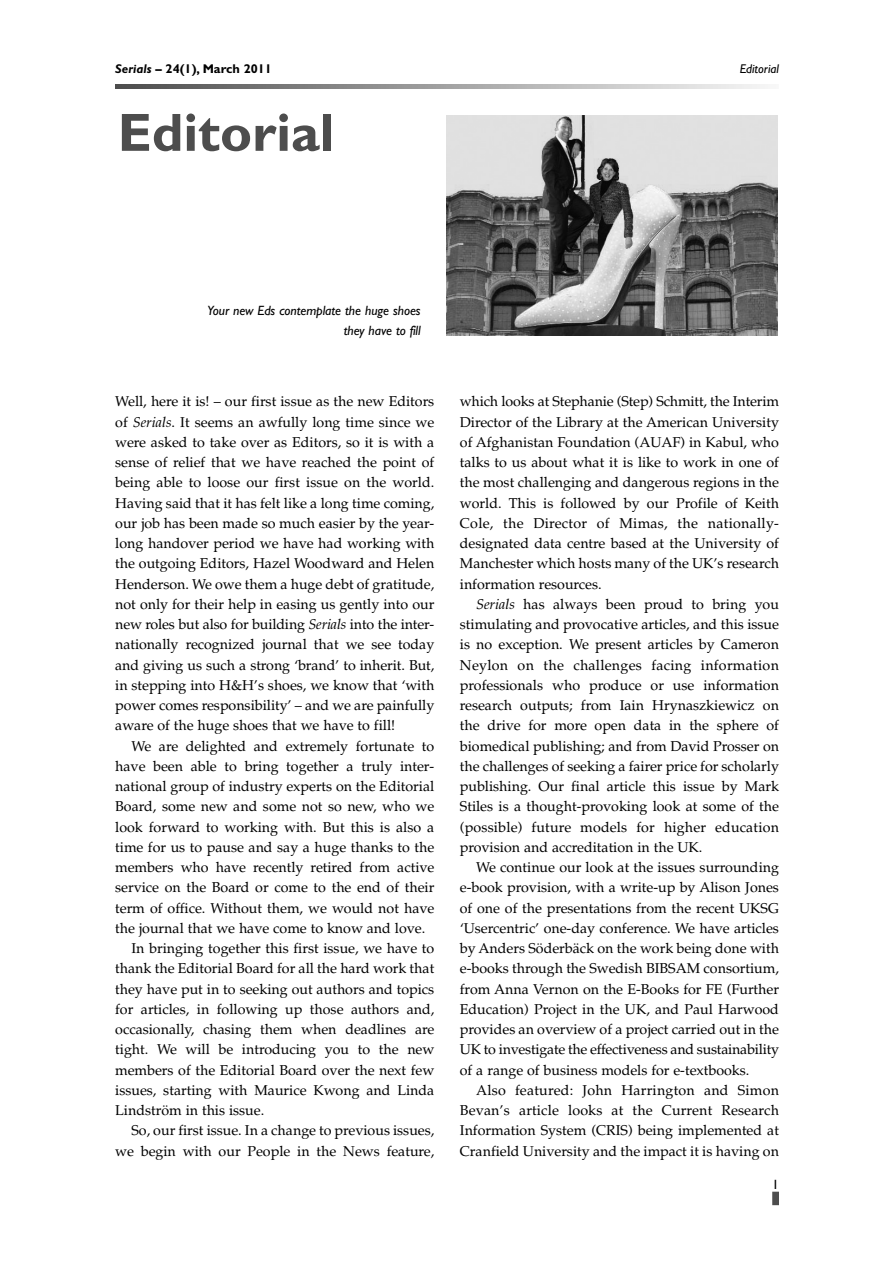
<style>
.page{position:relative;width:893px;height:1263px;background:#fff}
.page>*{position:absolute;margin:0;border:0;box-sizing:border-box;transform-origin:0 0}
.t1{font:700 54px "Gill Sans";color:#4d4d4d}
.t2{font:14.25px/20.2px "Palatino";color:#000;text-align:justify}
.t3{font:italic 13.5px/20.2px "Gill Sans";letter-spacing:-.005em;color:#000;text-align:right}
.t4{font:13.5px "Gill Sans";color:#000}
.t5{font:700 12.75px "Gill Sans";color:#000}
.t6{font:italic 12.75px "Gill Sans";color:#000}
.s1{font-style:italic}
</style>
<div class="page">
<svg style="left:115px;top:85px;width:650px;height:3px;background:#a0a0a0"></svg>
<div style="left:772px;top:1192px;width:7px;height:13px;background:#4d4d4d"></div>
<img style="left:446px;top:116px;width:331px;height:219px">
<p class="t5" style="left:115px;top:64px;width:158px"><span class="s1">Serials</span> – 24(1), March 2011</p>
<p class="t6" style="left:739px;top:64px;width:41px">Editorial</p>
<h1 class="t1" style="left:118px;top:114px;width:218px">Editorial</h1>
<p class="t3" style="left:207px;top:302px;width:215px">Your new Eds contemplate the huge shoes they have to fill</p>
<p class="t2" style="left:115px;top:393px;width:320px">Well, here it is! – our first issue as the new Editors of <span class="s1">Serials</span>. It seems an awfully long time since we were asked to take over as Editors, so it is with a sense of relief that we have reached the point of being able to loose our first issue on the world.<br>Having said that it has felt like a long time coming, our job has been made so much easier by the year&shy;long handover period we have had working with the outgoing Editors, Hazel Woodward and Helen Henderson. We owe them a huge debt of gratitude, not only for their help in easing us gently into our new roles but also for building <span class="s1">Serials</span> into the inter&shy;nationally recognized journal that we see today and giving us such a strong ‘brand’ to inherit. But, in stepping into H&amp;H’s shoes, we know that ‘with power comes responsibility’ – and we are painfully aware of the huge shoes that we have to fill!</p>
<p class="t2" style="left:131px;top:737px;width:304px">We are delighted and extremely fortunate to</p>
<p class="t2" style="left:115px;top:758px;width:320px">have been able to bring together a truly inter-</p>
<p class="t2" style="left:115px;top:778px;width:320px">national group of industry experts on the Editorial</p>
<p class="t2" style="left:115px;top:798px;width:320px">Board, some new and some not so new, who we</p>
<p class="t2" style="left:115px;top:818px;width:320px">look forward to working with. But this is also a</p>
<p class="t2" style="left:115px;top:839px;width:320px">time for us to pause and say a huge thanks to the</p>
<p class="t2" style="left:115px;top:859px;width:320px">members who have recently retired from active</p>
<p class="t2" style="left:115px;top:879px;width:320px">service on the Board or come to the end of their</p>
<p class="t2" style="left:115px;top:899px;width:320px">term of office. Without them, we would not have</p>
<p class="t2" style="left:115px;top:920px;width:311px">the journal that we have come to know and love.</p>
<p class="t2" style="left:131px;top:940px;width:304px">In bringing together this first issue, we have to</p>
<p class="t2" style="left:115px;top:960px;width:320px">thank the Editorial Board for all the hard work that</p>
<p class="t2" style="left:115px;top:980px;width:320px">they have put in to seeking out authors and topics</p>
<p class="t2" style="left:115px;top:1001px;width:320px">for articles, in following up those authors and,</p>
<p class="t2" style="left:115px;top:1021px;width:320px">occasionally, chasing them when deadlines are</p>
<p class="t2" style="left:115px;top:1041px;width:320px">tight. We will be introducing you to the new</p>
<p class="t2" style="left:115px;top:1061px;width:320px">members of the Editorial Board over the next few</p>
<p class="t2" style="left:115px;top:1082px;width:320px">issues, starting with Maurice Kwong and Linda</p>
<p class="t2" style="left:115px;top:1102px;width:151px">Lindström in this issue.</p>
<p class="t2" style="left:131px;top:1122px;width:304px">So, our first issue. In a change to previous issues,</p>
<p class="t2" style="left:115px;top:1142px;width:320px">we begin with our People in the News feature,</p>
<p class="t2" style="left:460px;top:393px;width:320px">which looks at Stephanie (Step) Schmitt, the Interim Director of the Library at the American University of Afghanistan Foundation (AUAF) in Kabul, who talks to us about what it is like to work in one of the most challenging and dangerous regions in the world. This is followed by our Profile of Keith Cole, the Director of Mimas, the nationally&shy;designated data centre based at the University of Manchester which hosts many of the UK’s research information resources.</p>
<p class="t2" style="left:460px;top:596px;width:321px;text-indent:16px"><span class="s1">Serials</span> has always been proud to bring you stimulating and provocative articles, and this issue is no exception. We present articles by Cameron Neylon on the challenges facing information professionals who produce or use information research outputs; from Iain Hrynaszkiewicz on the drive for more open data in the sphere of biomedical publishing; and from David Prosser on the challenges of seeking a fairer price for scholarly publishing. Our final article this issue by Mark Stiles is a thought-provoking look at some of the (possible) future models for higher education provision and accreditation in the UK.</p>
<p class="t2" style="left:460px;top:859px;width:320px;text-indent:16px">We continue our look at the issues surrounding e-book provision, with a write-up by Alison Jones of one of the presentations from the recent UKSG ‘Usercentric’ one-day conference. We have articles by Anders Söderbäck on the work being done with e-books through the Swedish BIBSAM consortium, from Anna Vernon on the E-Books for FE (Further Education) Project in the UK, and Paul Harwood provides an overview of a project carried out in the UK to investigate the effectiveness and sustainability of a range of business models for e-textbooks.</p>
<p class="t2" style="left:460px;top:1082px;width:320px;text-indent:16px">Also featured: John Harrington and Simon Bevan’s article looks at the Current Research Information System (CRIS) being implemented at Cranfield University and the impact it is having on</p>
<p class="t4" style="left:772px;top:1179px;width:8px">1</p>
</div>
